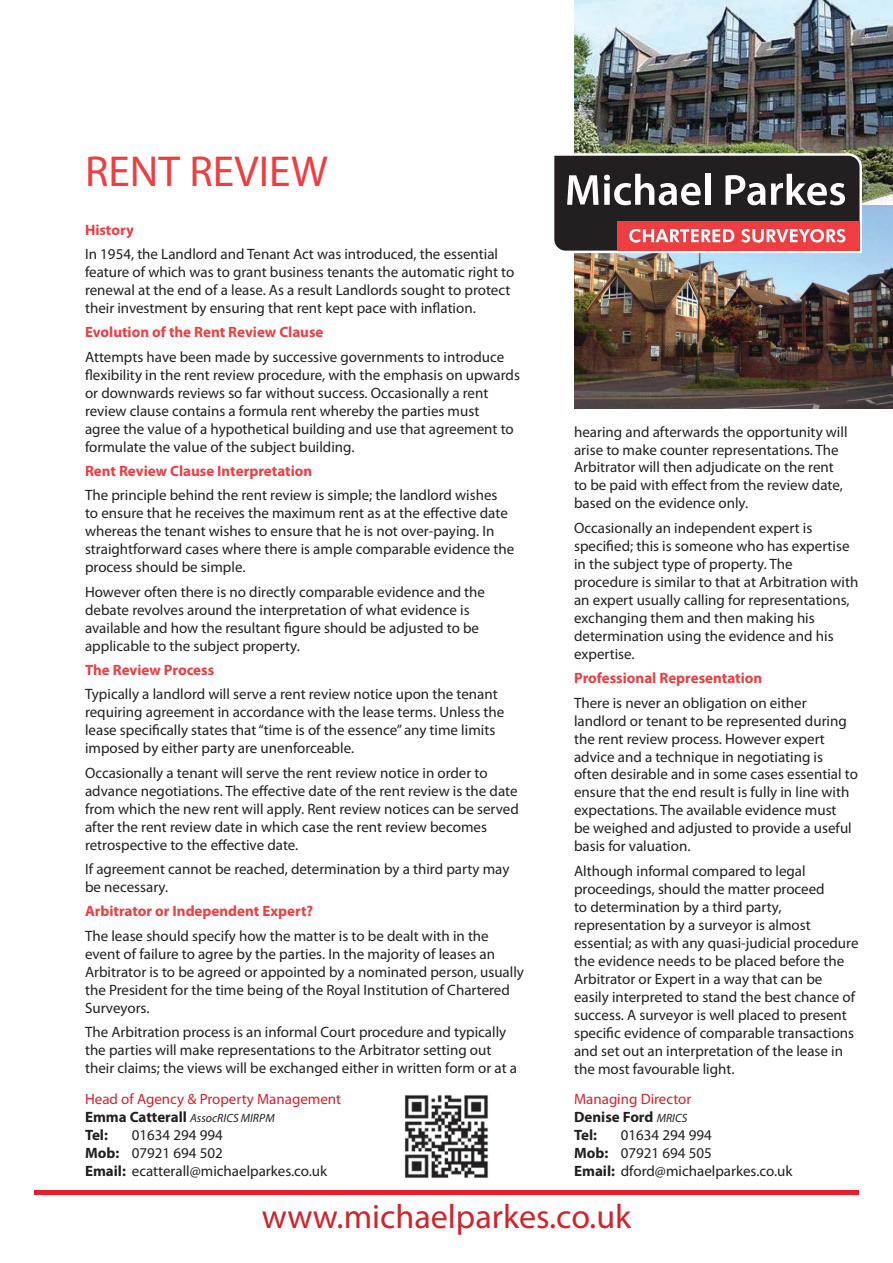
<style>
.page{position:relative;width:893px;height:1263px;background:#fff}
.page>*{position:absolute;margin:0;border:0;box-sizing:border-box;transform-origin:0 0}
.t1{font:43.5px "Myriad Pro";color:#ef3e42}
.t2{font:34.05px "Myriad Pro";color:#d2232a}
.t3{font:15px/18px "Myriad Pro";color:#231f20}
.t4{font:700 15px "Myriad Pro";color:#ef3e42}
.t5{font:15px/18px "Myriad Pro";color:#d2232a}
.t6{font:700 15px "Myriad Pro";color:#231f20}
.t7{font:italic 12px "Myriad Pro";color:#231f20}
.s1{font-weight:700;font-style:normal;font-size:15px}
.s2{font-weight:700}
.s3{font-weight:700;color:#231f20}
.s4{font-style:italic;font-size:12px;color:#231f20}
</style>
<div class="page">
<div style="left:34px;top:1190px;width:825px;height:5px;background:#ed1b2e"></div>
<img style="left:404px;top:1095px;width:84px;height:83px">
<img style="left:574px;top:0;width:318px;height:408px">
<svg style="left:554px;top:151px;width:310px;height:104px;background:#785657"></svg>
<h1 class="t1" style="left:85px;top:155px;width:244px">RENT REVIEW</h1>
<p class="t4" style="left:85px;top:221px;width:50px">History</p>
<p class="t3" style="left:85px;top:246px;width:431px">In 1954, the Landlord and Tenant Act was introduced, the essential feature of which was to grant business tenants the automatic right to renewal at the end of a lease. As a result Landlords sought to protect their investment by ensuring that rent kept pace with inflation.</p>
<p class="t4" style="left:85px;top:323px;width:240px">Evolution of the Rent Review Clause</p>
<p class="t3" style="left:85px;top:349px;width:436px">Attempts have been made by successive governments to introduce flexibility in the rent review procedure, with the emphasis on upwards or downwards reviews so far without success. Occasionally a rent review clause contains a formula rent whereby the parties must<br>agree the value of a hypothetical building and use that agreement to formulate the value of the subject building.</p>
<p class="t4" style="left:85px;top:462px;width:229px">Rent Review Clause Interpretation</p>
<p class="t3" style="left:85px;top:487px;width:431px">The principle behind the rent review is simple; the landlord wishes<br>to ensure that he receives the maximum rent as at the effective date whereas the tenant wishes to ensure that he is not over-paying. In straightforward cases where there is ample comparable evidence the process should be simple.</p>
<p class="t3" style="left:85px;top:584px;width:401px">However often there is no directly comparable evidence and the debate revolves around the interpretation of what evidence is available and how the resultant figure should be adjusted to be applicable to the subject property.</p>
<p class="t4" style="left:85px;top:661px;width:131px">The Review Process</p>
<p class="t3" style="left:85px;top:686px;width:421px">Typically a landlord will serve a rent review notice upon the tenant requiring agreement in accordance with the lease terms. Unless the lease specifically states that “time is of the essence” any time limits imposed by either party are unenforceable.</p>
<p class="t3" style="left:85px;top:765px;width:435px">Occasionally a tenant will serve the rent review notice in order to advance negotiations. The effective date of the rent review is the date from which the new rent will apply. Rent review notices can be served after the rent review date in which case the rent review becomes retrospective to the effective date.</p>
<p class="t3" style="left:85px;top:861px;width:426px">If agreement cannot be reached, determination by a third party may be necessary.</p>
<p class="t4" style="left:85px;top:903px;width:230px">Arbitrator or Independent Expert?</p>
<p class="t3" style="left:85px;top:928px;width:440px">The lease should specify how the matter is to be dealt with in the event of failure to agree by the parties. In the majority of leases an Arbitrator is to be agreed or appointed by a nominated person, usually the President for the time being of the Royal Institution of Chartered Surveyors.</p>
<p class="t3" style="left:85px;top:1024px;width:433px">The Arbitration process is an informal Court procedure and typically the parties will make representations to the Arbitrator setting out their claims; the views will be exchanged either in written form or at a</p>
<p class="t5" style="left:85px;top:1091px;width:258px">Head of Agency &amp; Property Management</p>
<p class="t7" style="left:85px;top:1111px;width:191px"><span class="s1">Emma Catterall</span> AssocRICS MIRPM</p>
<p class="t6" style="left:85px;top:1126px;width:24px">Tel:</p>
<p class="t3" style="left:85px;top:1127px;width:244px;text-indent:47px">01634 294 994<br><span class="s2">Mob:</span> 07921 694 502<br><span class="s2">Email:</span> ecatterall@michaelparkes.co.uk</p>
<p class="t3" style="left:574px;top:423px;width:275px">hearing and afterwards the opportunity will arise to make counter representations. The Arbitrator will then adjudicate on the rent to be paid with effect from the review date, based on the evidence only.</p>
<p class="t3" style="left:574px;top:520px;width:286px">Occasionally an independent expert is specified; this is someone who has expertise in the subject type of property. The procedure is similar to that at Arbitration with an expert usually calling for representations, exchanging them and then making his determination using the evidence and his expertise.</p>
<p class="t4" style="left:574px;top:669px;width:190px">Professional Representation</p>
<p class="t3" style="left:574px;top:694px;width:285px">There is never an obligation on either landlord or tenant to be represented during the rent review process. However expert advice and a technique in negotiating is often desirable and in some cases essential to ensure that the end result is fully in line with expectations. The available evidence must<br>be weighed and adjusted to provide a useful basis for valuation.</p>
<p class="t3" style="left:574px;top:863px;width:286px">Although informal compared to legal proceedings, should the matter proceed<br>to determination by a third party, representation by a surveyor is almost essential; as with any quasi-judicial procedure the evidence needs to be placed before the Arbitrator or Expert in a way that can be easily interpreted to stand the best chance of success. A surveyor is well placed to present specific evidence of comparable transactions and set out an interpretation of the lease in the most favourable light.</p>
<p class="t5" style="left:574px;top:1091px;width:119px">Managing Director<br><span class="s3">Denise Ford</span> <span class="s4">MRICS<br></span><span class="s3">Tel:</span></p>
<p class="t3" style="left:574px;top:1127px;width:220px;text-indent:47px">01634 294 994<br><span class="s2">Mob:</span> 07921 694 505<br><span class="s2">Email:</span> dford@michaelparkes.co.uk</p>
<h2 class="t2" style="left:262px;top:1203px;width:371px">www.michaelparkes.co.uk</h2>
</div>
